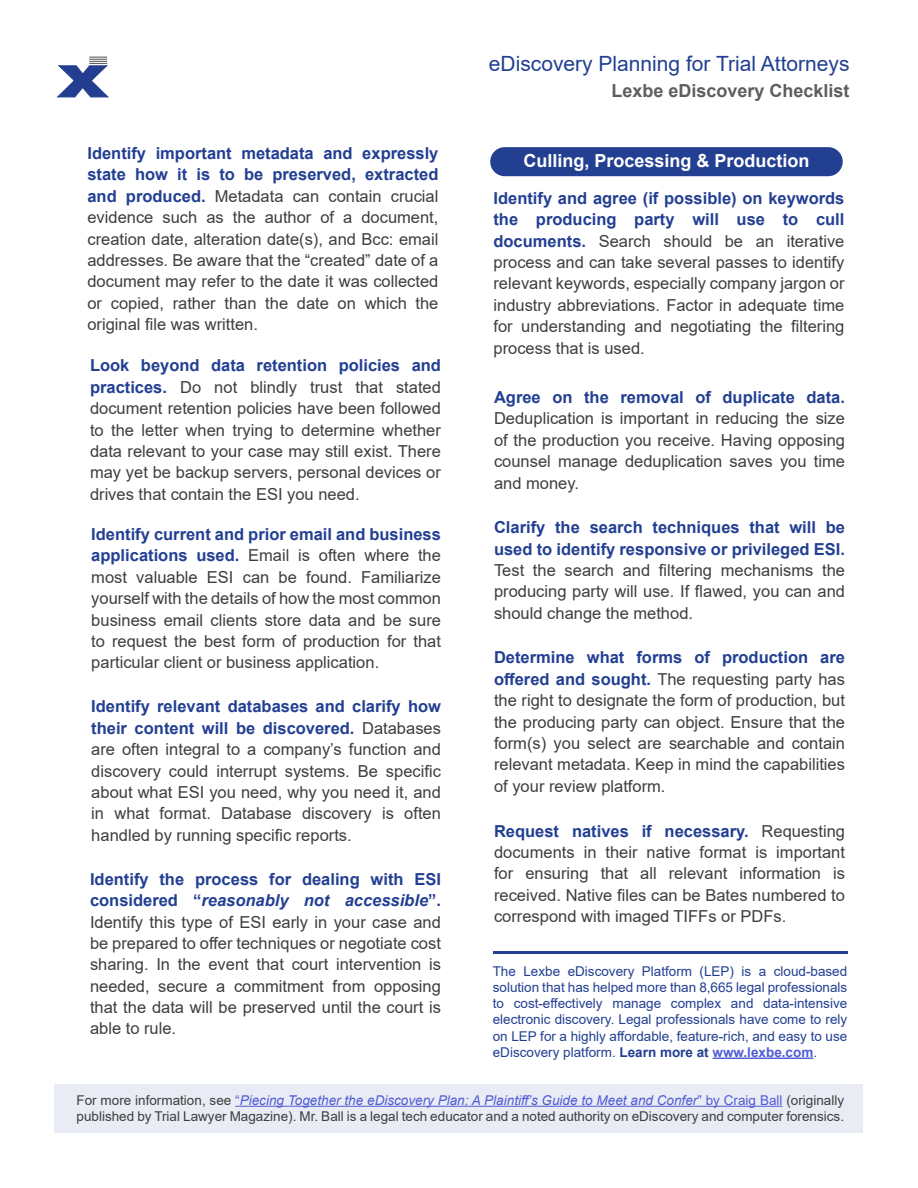
<style>
.page{position:relative;width:918px;height:1188px;background:#fff}
.page>*{position:absolute;margin:0;border:0;box-sizing:border-box;transform-origin:0 0}
.t1{font:21px "Arial";color:#223f92}
.t2{font:700 18px "Arial";color:#fff}
.t3{font:700 18px "Arial";color:#5e5e5e}
.t4{font:16.5px/21.3px "Arial";color:#3e3e3e;text-align:justify}
.t5{font:700 16.5px/21.3px "Arial";color:#223f92}
.t6{font:13.5px/16.2px "Arial";color:#223f92;text-align:justify}
.t7{font:13.5px/16.2px "Arial";color:#3e3e3e}
.s1{font-weight:700;color:#223f92}
.s2{font-weight:700;font-style:italic;color:#223f92}
.s3{font-weight:700}
.s4{font-weight:700;color:#4f5cd6}
.s5{color:#4f5cd6}
.s6{font-style:italic;color:#4f5cd6}
</style>
<div class="page">
<div style="left:55px;top:1084px;width:808px;height:48px;background:#e9ecf4"></div>
<hr style="left:493px;top:951px;width:354px;height:3px;background:#223f92">
<div style="left:490px;top:147px;width:353px;height:29px;background:#223f92;border-radius:15px"></div>
<hr style="left:235px;top:1106px;width:548px;height:1px;background:#4f5cd6">
<hr style="left:713px;top:1058px;width:100px;height:1px;background:#4f5cd6">
<svg style="left:57px;top:57px;width:51px;height:40px"></svg>
<p class="t1" style="left:489px;top:49px;width:362px">eDiscovery Planning for Trial Attorneys</p>
<p class="t4" style="left:87px;top:143px;width:352px"><span class="s1">Identify important metadata and expressly state how it is to be preserved, extracted and produced.</span> Metadata can contain crucial evidence such as the author of a document, creation date, alteration date(s), and Bcc: email addresses. Be aware that the “created” date of a document may refer to the date it was collected or copied, rather than the date on which the original file was written.</p>
<p class="t4" style="left:90px;top:355px;width:353px"><span class="s1">Look beyond data retention policies and practices.</span> Do not blindly trust that stated document retention policies have been followed to the letter when trying to determine whether data relevant to your case may still exist. There may yet be backup servers, personal devices or drives that contain the ESI you need.</p>
<p class="t4" style="left:91px;top:523px;width:351px"><span class="s1">Identify current and prior email and business applications used.</span> Email is often where the most valuable ESI can be found. Familiarize yourself with the details of how the most common business email clients store data and be sure to request the best form of production for that particular client or business application.</p>
<p class="t4" style="left:91px;top:696px;width:351px"><span class="s1">Identify relevant databases and clarify how their content will be discovered.</span> Databases are often integral to a company’s function and discovery could interrupt systems. Be specific about what ESI you need, why you need it, and in what format. Database discovery is often handled by running specific reports.</p>
<p class="t4" style="left:90px;top:868px;width:353px"><span class="s1">Identify the process for dealing with ESI considered “</span><span class="s2">reasonably not accessible</span><span class="s1">”.<br></span>Identify this type of ESI early in your case and be prepared to offer techniques or negotiate cost sharing. In the event that court intervention is needed, secure a commitment from opposing that the data will be preserved until the court is able to rule.</p>
<p class="t3" style="left:611px;top:78px;width:240px">Lexbe eDiscovery Checklist</p>
<p class="t2" style="left:523px;top:148px;width:288px">Culling, Processing &amp; Production</p>
<p class="t4" style="left:494px;top:187px;width:352px"><span class="s1">Identify and agree (if possible) on keywords the producing party will use to cull documents.</span> Search should be an iterative process and can take several passes to identify relevant keywords, especially company jargon or industry abbreviations. Factor in adequate time for understanding and negotiating the filtering process that is used.</p>
<p class="t5" style="left:494px;top:387px;width:352px">Agree on the removal of duplicate data.</p>
<p class="t4" style="left:494px;top:408px;width:352px">Deduplication is important in reducing the size of the production you receive. Having opposing counsel manage deduplication saves you time and money.</p>
<p class="t5" style="left:494px;top:517px;width:353px">Clarify the search techniques that will be used to identify responsive or privileged ESI.</p>
<p class="t4" style="left:494px;top:559px;width:352px">Test the search and filtering mechanisms the producing party will use. If flawed, you can and should change the method.</p>
<p class="t4" style="left:494px;top:647px;width:353px"><span class="s1">Determine what forms of production are offered and sought.</span> The requesting party has the right to designate the form of production, but the producing party can object. Ensure that the form(s) you select are searchable and contain relevant metadata. Keep in mind the capabilities of your review platform.</p>
<p class="t4" style="left:494px;top:820px;width:352px"><span class="s1">Request natives if necessary.</span> Requesting documents in their native format is important for ensuring that all relevant information is received. Native files can be Bates numbered to correspond with imaged TIFFs or PDFs.</p>
<p class="t6" style="left:493px;top:963px;width:356px">The Lexbe eDiscovery Platform (LEP) is a cloud-based solution that has helped more than 8,665 legal professionals to cost-effectively manage complex and data-intensive electronic discovery. Legal professionals have come to rely on LEP for a highly affordable, feature-rich, and easy to use eDiscovery platform. <span class="s3">Learn more at</span> <span class="s4">www.lexbe.com</span>.</p>
<p class="t7" style="left:76px;top:1092px;width:769px">For more information, see <span class="s5">“</span><span class="s6">Piecing Together the eDiscovery Plan: A Plaintiff’s Guide to Meet and Confer</span><span class="s5">” by Craig Ball</span> (originally published by Trial Lawyer Magazine). Mr. Ball is a legal tech educator and a noted authority on eDiscovery and computer forensics.</p>
</div>
